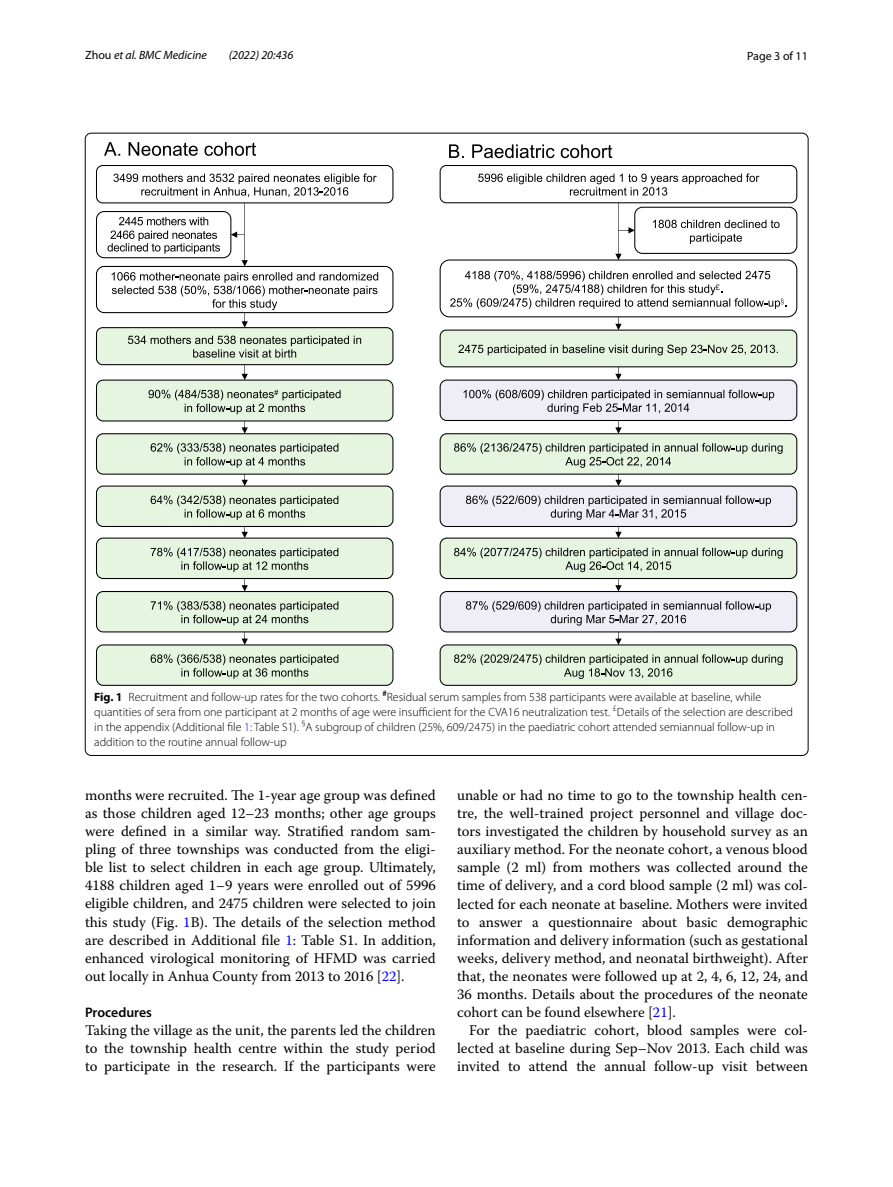
<style>
.page{position:relative;width:893px;height:1187px;background:#fff}
.page>*{position:absolute;margin:0;border:0;box-sizing:border-box;transform-origin:0 0}
.t1{font:14.7px/18px "Warnock Pro";color:#000;text-align:justify}
.t2{font:600 13.8px "Myriad Pro";color:#000}
.t3{font:300 12px/15px "Myriad Pro";color:#000}
.t4{font:italic 12px "Myriad Pro";color:#000}
.t5{font:12px "Myriad Pro";color:#000}
.s1{font-style:normal}
.s2{font-weight:700}
.s3{color:#00f}
</style>
<div class="page">
<div style="left:96px;top:165px;width:297px;height:38px;border:1px solid #000;border-radius:6px"></div>
<svg style="left:113px;top:173px;width:264px;height:24px"></svg>
<div style="left:96px;top:211px;width:135px;height:47px;border:1px solid #000;border-radius:8px"></div>
<svg style="left:108px;top:217px;width:112px;height:37px"></svg>
<div style="left:96px;top:266px;width:297px;height:47px;border:1px solid #000;border-radius:8px"></div>
<div style="left:96px;top:380px;width:297px;height:41px;background:#e5f5e0;border-radius:7px"></div>
<div style="left:96px;top:379px;width:297px;height:42px;border:1px solid #000;border-radius:7px"></div>
<svg style="left:149px;top:389px;width:192px;height:25px"></svg>
<div style="left:96px;top:433px;width:297px;height:41px;background:#e5f5e0;border-radius:7px"></div>
<div style="left:96px;top:433px;width:297px;height:41px;border:1px solid #000;border-radius:7px"></div>
<svg style="left:151px;top:443px;width:187px;height:24px"></svg>
<div style="left:96px;top:486px;width:297px;height:40px;background:#e5f5e0;border-radius:7px"></div>
<div style="left:96px;top:485px;width:297px;height:42px;border:1px solid #000;border-radius:7px"></div>
<svg style="left:151px;top:495px;width:187px;height:25px"></svg>
<div style="left:96px;top:538px;width:297px;height:40px;background:#e5f5e0;border-radius:7px"></div>
<div style="left:96px;top:537px;width:297px;height:42px;border:1px solid #000;border-radius:7px"></div>
<svg style="left:151px;top:547px;width:187px;height:25px"></svg>
<div style="left:96px;top:591px;width:297px;height:41px;background:#e5f5e0;border-radius:7px"></div>
<div style="left:96px;top:591px;width:297px;height:41px;border:1px solid #000;border-radius:7px"></div>
<svg style="left:151px;top:601px;width:187px;height:24px"></svg>
<div style="left:96px;top:645px;width:297px;height:40px;background:#e5f5e0;border-radius:7px"></div>
<div style="left:96px;top:644px;width:297px;height:41px;border:1px solid #000;border-radius:7px"></div>
<svg style="left:151px;top:654px;width:187px;height:24px"></svg>
<div style="left:96px;top:327px;width:297px;height:37px;background:#e5f5e0;border-radius:6px"></div>
<div style="left:96px;top:327px;width:297px;height:38px;border:1px solid #000;border-radius:6px"></div>
<svg style="left:128px;top:335px;width:233px;height:22px"></svg>
<svg style="left:231px;top:203px;width:17px;height:63px"></svg>
<svg style="left:112px;top:272px;width:266px;height:55px"></svg>
<svg style="left:242px;top:364px;width:6px;height:16px"></svg>
<svg style="left:242px;top:421px;width:6px;height:12px"></svg>
<svg style="left:242px;top:474px;width:6px;height:12px"></svg>
<svg style="left:242px;top:526px;width:6px;height:12px"></svg>
<svg style="left:242px;top:578px;width:6px;height:13px"></svg>
<svg style="left:242px;top:632px;width:6px;height:13px"></svg>
<div style="left:440px;top:165px;width:357px;height:38px;border:1px solid #000;border-radius:6px"></div>
<svg style="left:478px;top:173px;width:281px;height:23px"></svg>
<div style="left:634px;top:207px;width:163px;height:47px;border:1px solid #000;border-radius:8px"></div>
<svg style="left:653px;top:220px;width:127px;height:24px"></svg>
<div style="left:440px;top:259px;width:357px;height:58px;border:1px solid #000;border-radius:9px"></div>
<svg style="left:450px;top:271px;width:336px;height:38px"></svg>
<div style="left:440px;top:330px;width:357px;height:37px;background:#e5f5e0;border-radius:6px"></div>
<div style="left:440px;top:329px;width:357px;height:38px;border:1px solid #000;border-radius:6px"></div>
<svg style="left:458px;top:344px;width:320px;height:11px"></svg>
<div style="left:440px;top:645px;width:357px;height:40px;background:#e5f5e0;border-radius:7px"></div>
<div style="left:440px;top:644px;width:357px;height:41px;border:1px solid #000;border-radius:7px"></div>
<svg style="left:454px;top:654px;width:329px;height:25px"></svg>
<div style="left:440px;top:591px;width:357px;height:41px;background:#efedf5;border-radius:7px"></div>
<div style="left:440px;top:591px;width:357px;height:41px;border:1px solid #000;border-radius:7px"></div>
<svg style="left:466px;top:601px;width:305px;height:24px"></svg>
<div style="left:440px;top:538px;width:357px;height:40px;background:#e5f5e0;border-radius:7px"></div>
<div style="left:440px;top:537px;width:357px;height:42px;border:1px solid #000;border-radius:7px"></div>
<svg style="left:454px;top:547px;width:329px;height:25px"></svg>
<div style="left:440px;top:380px;width:357px;height:40px;background:#efedf5;border-radius:7px"></div>
<div style="left:440px;top:379px;width:357px;height:42px;border:1px solid #000;border-radius:7px"></div>
<svg style="left:463px;top:389px;width:311px;height:25px"></svg>
<div style="left:440px;top:433px;width:357px;height:41px;background:#e5f5e0;border-radius:7px"></div>
<div style="left:440px;top:433px;width:357px;height:41px;border:1px solid #000;border-radius:7px"></div>
<svg style="left:454px;top:443px;width:329px;height:25px"></svg>
<div style="left:440px;top:486px;width:357px;height:40px;background:#efedf5;border-radius:7px"></div>
<div style="left:440px;top:485px;width:357px;height:42px;border:1px solid #000;border-radius:7px"></div>
<svg style="left:466px;top:495px;width:305px;height:25px"></svg>
<svg style="left:615px;top:203px;width:20px;height:57px"></svg>
<svg style="left:615px;top:317px;width:7px;height:13px"></svg>
<svg style="left:615px;top:367px;width:7px;height:13px"></svg>
<svg style="left:615px;top:420px;width:7px;height:13px"></svg>
<svg style="left:615px;top:474px;width:7px;height:12px"></svg>
<svg style="left:615px;top:526px;width:7px;height:12px"></svg>
<svg style="left:615px;top:578px;width:7px;height:13px"></svg>
<svg style="left:615px;top:632px;width:7px;height:13px"></svg>
<svg style="left:104px;top:142px;width:152px;height:14px"></svg>
<svg style="left:449px;top:144px;width:163px;height:14px"></svg>
<p class="t4" style="left:85px;top:48px;width:123px"><span class="s1">Zhou</span> et al. BMC Medicine</p>
<p class="t4" style="left:229px;top:48px;width:66px">(2022) 20:436</p>
<p class="t5" style="left:747px;top:48px;width:62px">Page 3 of 11</p>
<p class="t3" style="left:94px;top:689px;width:700px"><span class="s2">Fig. 1</span> Recruitment and follow-up rates for the two cohorts. <sup>#</sup>Residual serum samples from 538 participants were available at baseline, while quantities of sera from one participant at 2 months of age were insufficient for the CVA16 neutralization test. <sup>£</sup>Details of the selection are described in the appendix (Additional file <span class="s3">1</span>: Table S1). <sup>§</sup>A subgroup of children (25%, 609/2475) in the paediatric cohort attended semiannual follow-up in addition to the routine annual follow-up</p>
<p class="t1" style="left:85px;top:786px;width:352px">months were recruited. The 1-year age group was defined as those children aged 12–23 months; other age groups were defined in a similar way. Stratified random sam&shy;pling of three townships was conducted from the eligi&shy;ble list to select children in each age group. Ultimately, 4188 children aged 1–9 years were enrolled out of 5996 eligible children, and 2475 children were selected to join this study (Fig. <span class="s3">1</span>B). The details of the selection method are described in Additional file <span class="s3">1</span>: Table S1. In addition, enhanced virological monitoring of HFMD was carried out locally in Anhua County from 2013 to 2016 [<span class="s3">22</span>].</p>
<p class="t2" style="left:85px;top:1003px;width:68px">Procedures</p>
<p class="t1" style="left:85px;top:1020px;width:352px">Taking the village as the unit, the parents led the children to the township health centre within the study period to participate in the research. If the participants were</p>
<p class="t1" style="left:457px;top:786px;width:352px">unable or had no time to go to the township health cen&shy;tre, the well-trained project personnel and village doc&shy;tors investigated the children by household survey as an auxiliary method. For the neonate cohort, a venous blood sample (2 ml) from mothers was collected around the time of delivery, and a cord blood sample (2 ml) was col&shy;lected for each neonate at baseline. Mothers were invited to answer a questionnaire about basic demographic information and delivery information (such as gestational weeks, delivery method, and neonatal birthweight). After that, the neonates were followed up at 2, 4, 6, 12, 24, and 36 months. Details about the procedures of the neonate cohort can be found elsewhere [<span class="s3">21</span>].</p>
<p class="t1" style="left:457px;top:1020px;width:352px;text-indent:12px">For the paediatric cohort, blood samples were col&shy;lected at baseline during Sep–Nov 2013. Each child was invited to attend the annual follow-up visit between</p>
</div>
